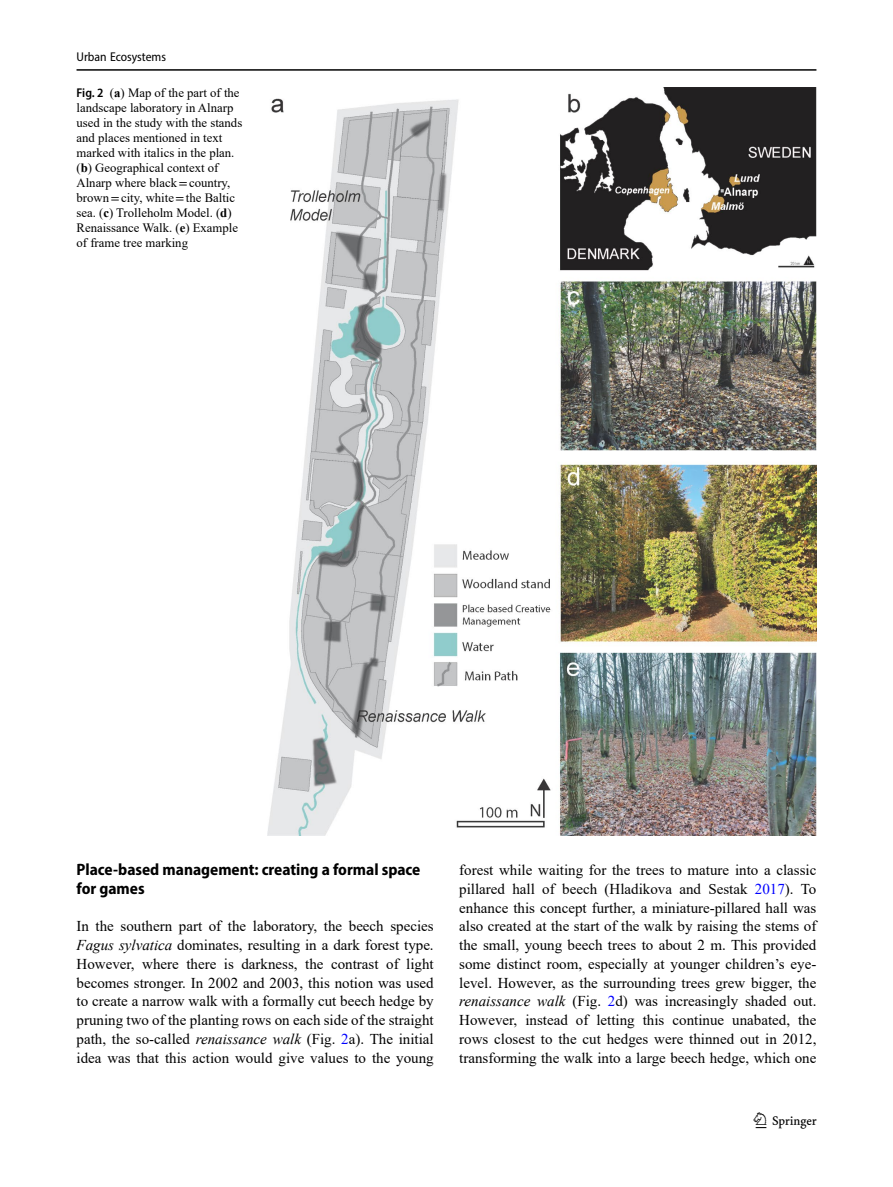
<style>
.page{position:relative;width:893px;height:1187px;background:#fff}
.page>*{position:absolute;margin:0;border:0;box-sizing:border-box;transform-origin:0 0}
.t1{font:22.5px "Springnew";color:#000}
.Head_2{font:700 semi-condensed 16.5px/18.8px "Myriad Pro";color:#000}
.Body_Text{font:15px/18.8px "Times New Roman";color:#000;text-align:justify}
.Figure_Caption_Side{font:12.75px/15px "Times New Roman";color:#000}
.t2{font:semi-condensed 12.75px "Myriad Pro";color:#000}
.s1{font-family:"Myriad Pro";font-weight:600;font-stretch:semi-condensed}
.s2{font-weight:700}
.s3{font-family:"STIX"}
.s4{font-style:italic}
.s5{color:#00f}
</style>
<div class="page">
<hr style="left:77px;top:69px;width:739px;height:2px;background:#000">
<img style="left:268px;top:87px;width:548px;height:748px">
<p class="t2" style="left:77px;top:49px;width:91px">Urban Ecosystems</p>
<p class="Figure_Caption_Side" style="left:77px;top:84px;width:167px"><span class="s1">Fig. 2</span> (<span class="s2">a</span>) Map of the part of the landscape laboratory in Alnarp used in the study with the stands and places mentioned in text marked with italics in the plan. (<span class="s2">b</span>) Geographical context of<br>Alnarp where black<span class="s3">=</span>country, brown<span class="s3">=</span>city, white<span class="s3">=</span>the Baltic sea. (<span class="s2">c</span>) Trolleholm Model. (<span class="s2">d</span>)<br>Renaissance Walk. (<span class="s2">e</span>) Example of frame tree marking</p>
<p class="Head_2" style="left:77px;top:859px;width:345px">Place-based management: creating a formal space for games</p>
<p class="Body_Text" style="left:77px;top:916px;width:359px">In the southern part of the laboratory, the beech species <span class="s4">Fagus sylvatica</span> dominates, resulting in a dark forest type.<br>However, where there is darkness, the contrast of light becomes stronger. In 2002 and 2003, this notion was used to create a narrow walk with a formally cut beech hedge by pruning two of the planting rows on each side of the straight path, the so-called <span class="s4">renaissance walk</span> (Fig. <span class="s5">2</span>a). The initial idea was that this action would give values to the young</p>
<p class="Body_Text" style="left:459px;top:860px;width:359px">forest while waiting for the trees to mature into a classic pillared hall of beech (Hladikova and Sestak <span class="s5">2017</span>). To enhance this concept further, a miniature-pillared hall was also created at the start of the walk by raising the stems of the small, young beech trees to about 2 m. This provided some distinct room, especially at younger children’s eye&shy;level. However, as the surrounding trees grew bigger, the <span class="s4">renaissance walk</span> (Fig. <span class="s5">2</span>d) was increasingly shaded out.<br>However, instead of letting this continue unabated, the rows closest to the cut hedges were thinned out in 2012, transforming the walk into a large beech hedge, which one</p>
<h1 class="t1" style="left:756px;top:1107px;width:63px">1 3</h1>
</div>
